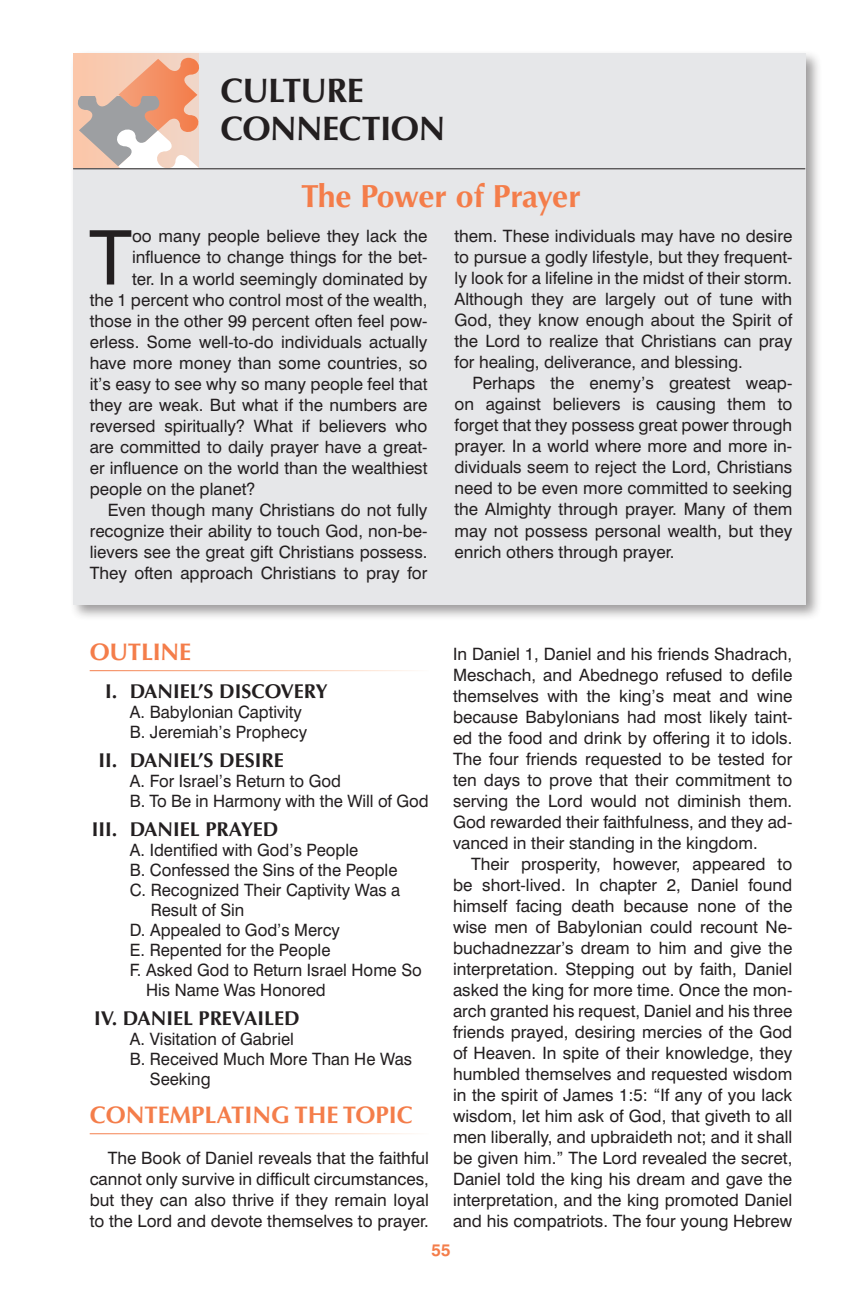
<style>
.page{position:relative;width:864px;height:1296px;background:#fff}
.page>*{position:absolute;margin:0;border:0;box-sizing:border-box;transform-origin:0 0}
.t1{font:75.4px "Swiss 721 BT";color:#231f20}
.t2{font:700 34px/38px "Optima";letter-spacing:-.02em;color:#231f20}
.t3{font:700 32px "Optima";letter-spacing:-.02em;color:#f47d4a}
.t4{font:700 24px "Optima";color:#f47d4a}
.t5{font:700 20px "Optima";color:#231f20}
.t6{font:17px/21px "Swiss 721 BT";color:#231f20}
.t7{font:700 17px "Swiss 721 BT";color:#f47d4a}
</style>
<div class="page">
<div style="left:69px;top:50px;width:752px;height:571px;background:#231f20;opacity:.45"></div>
<div style="left:73px;top:54px;width:732px;height:550px;background:#e6e7e9"></div>
<div style="left:73px;top:54px;width:126px;height:114px;background:#fbc7aa"></div>
<svg style="left:119px;top:58px;width:80px;height:38px"></svg>
<svg style="left:78px;top:96px;width:121px;height:72px;background:#d6bbaf"></svg>
<hr style="left:73px;top:168px;width:732px;height:1px;background:#231f20">
<h2 class="t2" style="left:220px;top:72px;width:226px">CULTURE<br>CONNECTION</h2>
<h3 class="t3" style="left:301px;top:177px;width:281px">The Power of Prayer</h3>
<h1 class="t1" style="left:89px;top:212px;width:45px">T</h1>
<p class="t6" style="left:132px;top:226px;width:297px">oo many people believe they lack the</p>
<p class="t6" style="left:132px;top:247px;width:297px">influence to change things for the bet-</p>
<p class="t6" style="left:132px;top:268px;width:297px">ter. In a world seemingly dominated by</p>
<p class="t6" style="left:90px;top:289px;width:339px">the 1 percent who control most of the wealth,</p>
<p class="t6" style="left:90px;top:310px;width:339px">those in the other 99 percent often feel pow-</p>
<p class="t6" style="left:90px;top:331px;width:339px">erless. Some well-to-do individuals actually</p>
<p class="t6" style="left:90px;top:352px;width:339px">have more money than some countries, so</p>
<p class="t6" style="left:90px;top:373px;width:339px">it’s easy to see why so many people feel that</p>
<p class="t6" style="left:90px;top:394px;width:339px">they are weak. But what if the numbers are</p>
<p class="t6" style="left:90px;top:415px;width:339px">reversed spiritually? What if believers who</p>
<p class="t6" style="left:90px;top:436px;width:339px">are committed to daily prayer have a great-</p>
<p class="t6" style="left:90px;top:457px;width:339px">er influence on the world than the wealthiest</p>
<p class="t6" style="left:90px;top:478px;width:167px">people on the planet?</p>
<p class="t6" style="left:108px;top:499px;width:321px">Even though many Christians do not fully</p>
<p class="t6" style="left:90px;top:520px;width:339px">recognize their ability to touch God, non-be-</p>
<p class="t6" style="left:90px;top:541px;width:336px">lievers see the great gift Christians possess.</p>
<p class="t6" style="left:90px;top:562px;width:339px">They often approach Christians to pray for</p>
<h3 class="t4" style="left:90px;top:637px;width:103px">OUTLINE</h3>
<p class="t5" style="left:105px;top:679px;width:224px">I. DANIEL’S DISCOVERY</p>
<p class="t6" style="left:130px;top:701px;width:179px;line-height:20px">A. Babylonian Captivity<br>B. Jeremiah’s Prophecy</p>
<p class="t5" style="left:98px;top:748px;width:187px">II. DANIEL’S DESIRE</p>
<p class="t6" style="left:130px;top:770px;width:300px;line-height:20px">A. For Israel’s Return to God<br>B. To Be in Harmony with the Will of God</p>
<p class="t5" style="left:92px;top:817px;width:188px">III. DANIEL PRAYED</p>
<p class="t6" style="left:130px;top:839px;width:230px">A. Identified with God’s People</p>
<p class="t6" style="left:130px;top:859px;width:269px">B. Confessed the Sins of the People</p>
<p class="t6" style="left:130px;top:879px;width:272px">C. Recognized Their Captivity Was a</p>
<p class="t6" style="left:151px;top:899px;width:95px">Result of Sin</p>
<p class="t6" style="left:130px;top:919px;width:212px">D. Appealed to God’s Mercy</p>
<p class="t6" style="left:130px;top:939px;width:202px">E. Repented for the People</p>
<p class="t6" style="left:130px;top:959px;width:293px">F. Asked God to Return Israel Home So</p>
<p class="t6" style="left:146px;top:979px;width:181px">His Name Was Honored</p>
<p class="t5" style="left:94px;top:1006px;width:207px">IV. DANIEL PREVAILED</p>
<p class="t6" style="left:130px;top:1028px;width:166px">A. Visitation of Gabriel</p>
<p class="t6" style="left:130px;top:1048px;width:284px">B. Received Much More Than He Was</p>
<p class="t6" style="left:150px;top:1068px;width:62px">Seeking</p>
<h3 class="t4" style="left:90px;top:1100px;width:324px">CONTEMPLATING THE TOPIC</h3>
<p class="t6" style="left:90px;top:1147px;width:341px;text-align:justify;text-indent:18px">The Book of Daniel reveals that the faithful cannot only survive in difficult circumstances, but they can also thrive if they remain loyal to the Lord and devote themselves to prayer.</p>
<p class="t6" style="left:454px;top:226px;width:339px">them. These individuals may have no desire to pursue a godly lifestyle, but they frequent&shy;ly look for a lifeline in the midst of their storm.<br>Although they are largely out of tune with God, they know enough about the Spirit of the Lord to realize that Christians can pray for healing, deliverance, and blessing.</p>
<p class="t6" style="left:454px;top:373px;width:339px;text-align:justify;text-indent:18px">Perhaps the enemy’s greatest weap&shy;on against believers is causing them to forget that they possess great power through prayer. In a world where more and more in&shy;dividuals seem to reject the Lord, Christians need to be even more committed to seeking the Almighty through prayer. Many of them may not possess personal wealth, but they enrich others through prayer.</p>
<p class="t6" style="left:453px;top:643px;width:341px">In Daniel 1, Daniel and his friends Shadrach, Meschach, and Abednego refused to defile themselves with the king’s meat and wine because Babylonians had most likely taint&shy;ed the food and drink by offering it to idols.<br>The four friends requested to be tested for ten days to prove that their commitment to serving the Lord would not diminish them.<br>God rewarded their faithfulness, and they ad&shy;vanced in their standing in the kingdom.</p>
<p class="t6" style="left:453px;top:853px;width:341px;text-align:justify;text-indent:18px">Their prosperity, however, appeared to be short-lived. In chapter 2, Daniel found himself facing death because none of the wise men of Babylonian could recount Ne&shy;buchadnezzar’s dream to him and give the interpretation. Stepping out by faith, Daniel asked the king for more time. Once the mon&shy;arch granted his request, Daniel and his three friends prayed, desiring mercies of the God of Heaven. In spite of their knowledge, they humbled themselves and requested wisdom in the spirit of James 1:5: “If any of you lack wisdom, let him ask of God, that giveth to all men liberally, and upbraideth not; and it shall be given him. ” The Lord revealed the secret, Daniel told the king his dream and gave the interpretation, and the king promoted Daniel and his compatriots. The four young Hebrew</p>
<p class="t7" style="left:431px;top:1239px;width:20px">55</p>
</div>
